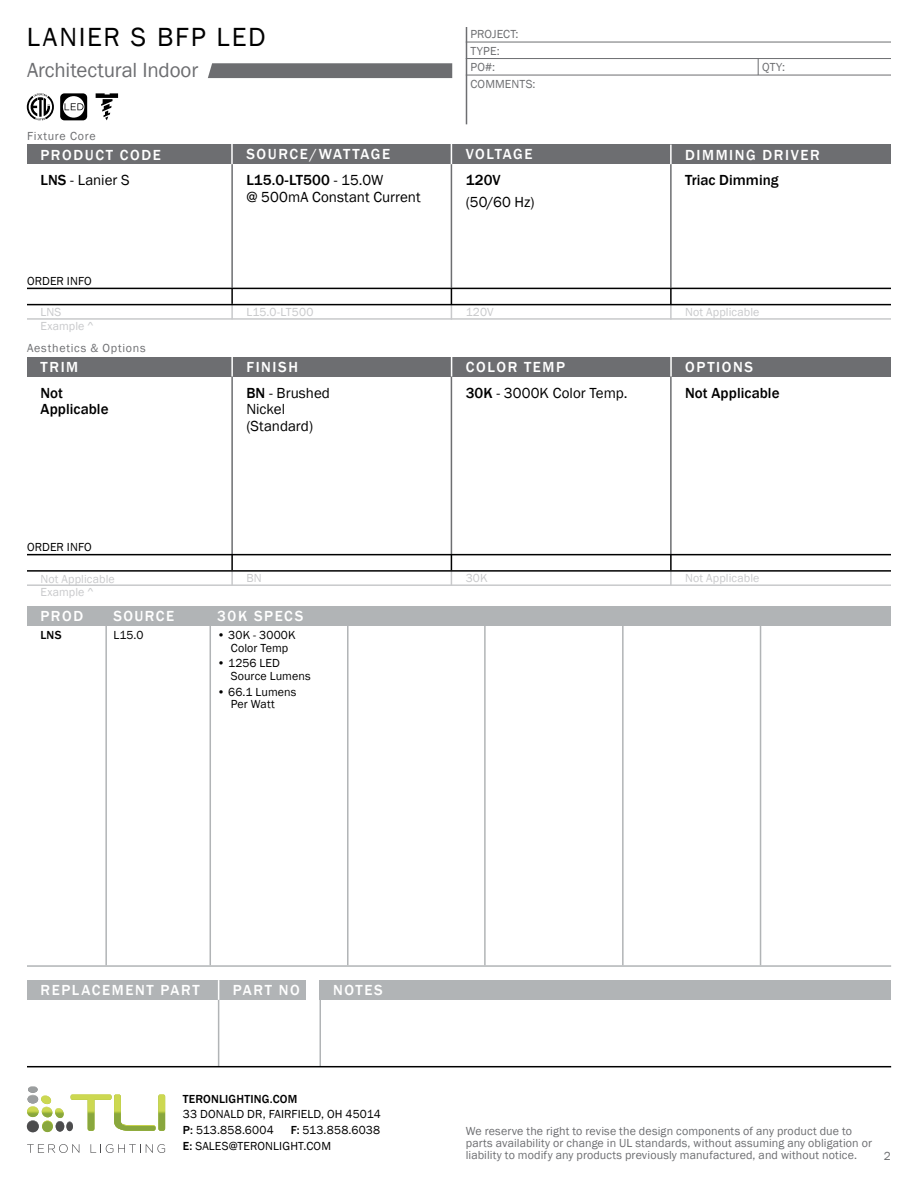
<style>
.page{position:relative;width:918px;height:1188px;background:#fff}
.page>*{position:absolute;margin:0;border:0;box-sizing:border-box;transform-origin:0 0}
.t1{font:27px "Franklin Gothic";letter-spacing:.065em;color:#000}
.t2{font:21px "Franklin Gothic";letter-spacing:-.01em;color:#6d6e71}
.t3{font:500 15px "Franklin Gothic";letter-spacing:.105em;color:#fff}
.t4{font:15px/16.5px "Franklin Gothic";color:#000}
.t5{font:500 15px/16.5px "Franklin Gothic";letter-spacing:.005em;color:#000}
.t6{font:12px/12px "Franklin Gothic";letter-spacing:.01em;color:#6d6e71}
.t7{font:12px/12.8px "Franklin Gothic";letter-spacing:.01em;color:#000}
.t8{font:12px "Franklin Gothic";letter-spacing:.01em;color:#c8c9cb}
.t9{font:500 12px "Franklin Gothic";letter-spacing:.015em;color:#000}
.t10{font:12px "Franklin Gothic";letter-spacing:.065em;color:#6d6e71}
.t11{font:12px "Franklin Gothic";letter-spacing:.06em;color:#6d6e71}
.s1{font-weight:500}
</style>
<div class="page">
<hr style="left:218px;top:997px;width:1px;height:70px;background:#b1b4b6">
<hr style="left:231px;top:370px;width:2px;height:185px;background:#6d6e71">
<hr style="left:670px;top:370px;width:2px;height:185px;background:#6d6e71">
<hr style="left:451px;top:370px;width:1px;height:185px;background:#6d6e71">
<hr style="left:231px;top:158px;width:2px;height:130px;background:#6d6e71">
<hr style="left:670px;top:158px;width:2px;height:130px;background:#6d6e71">
<hr style="left:451px;top:158px;width:1px;height:130px;background:#6d6e71">
<div style="left:27px;top:145px;width:864px;height:19px;background:#6d6e71"></div>
<hr style="left:466px;top:27px;width:1px;height:97px;background:#6d6e71">
<hr style="left:466px;top:42px;width:425px;height:1px;background:#6d6e71">
<hr style="left:466px;top:58px;width:425px;height:1px;background:#6d6e71">
<hr style="left:466px;top:75px;width:425px;height:1px;background:#6d6e71">
<hr style="left:231px;top:141px;width:2px;height:23px;background:#fff">
<svg style="left:670px;top:145px;width:2px;height:19px"></svg>
<svg style="left:451px;top:145px;width:1px;height:19px"></svg>
<div style="left:27px;top:357px;width:864px;height:20px;background:#6d6e71"></div>
<div style="left:27px;top:606px;width:864px;height:20px;background:#b1b4b6"></div>
<hr style="left:231px;top:351px;width:2px;height:26px;background:#fff">
<hr style="left:670px;top:354px;width:2px;height:23px;background:#fff">
<svg style="left:451px;top:357px;width:1px;height:20px"></svg>
<div style="left:27px;top:980px;width:279px;height:20px;background:#b1b4b6"></div>
<div style="left:320px;top:980px;width:571px;height:20px;background:#b1b4b6"></div>
<svg style="left:758px;top:59px;width:1px;height:16px"></svg>
<svg style="left:670px;top:289px;width:2px;height:29px"></svg>
<svg style="left:451px;top:289px;width:1px;height:29px"></svg>
<svg style="left:231px;top:289px;width:2px;height:29px"></svg>
<hr style="left:27px;top:288px;width:864px;height:1px;background:#000">
<hr style="left:27px;top:304px;width:864px;height:1px;background:#000">
<hr style="left:27px;top:318px;width:864px;height:2px;background:#c8c9cb">
<svg style="left:670px;top:555px;width:2px;height:29px"></svg>
<svg style="left:451px;top:555px;width:1px;height:29px"></svg>
<svg style="left:231px;top:555px;width:2px;height:29px"></svg>
<hr style="left:27px;top:554px;width:864px;height:1px;background:#000">
<hr style="left:27px;top:570px;width:864px;height:2px;background:#000">
<hr style="left:27px;top:584px;width:864px;height:2px;background:#c8c9cb">
<hr style="left:105px;top:610px;width:2px;height:355px;background:#b1b4b6">
<hr style="left:622px;top:610px;width:2px;height:355px;background:#b1b4b6">
<hr style="left:760px;top:610px;width:1px;height:355px;background:#b1b4b6">
<hr style="left:210px;top:610px;width:1px;height:355px;background:#b1b4b6">
<hr style="left:347px;top:610px;width:2px;height:355px;background:#b1b4b6">
<hr style="left:484px;top:610px;width:2px;height:355px;background:#b1b4b6">
<hr style="left:27px;top:965px;width:864px;height:2px;background:#b1b4b6">
<svg style="left:218px;top:980px;width:1px;height:20px"></svg>
<hr style="left:320px;top:997px;width:1px;height:70px;background:#b1b4b6">
<svg style="left:208px;top:63px;width:244px;height:15px;background:#707174"></svg>
<svg style="left:96px;top:93px;width:22px;height:27px"></svg>
<svg style="left:60px;top:93px;width:27px;height:27px"></svg>
<svg style="left:27px;top:93px;width:27px;height:27px"></svg>
<hr style="left:27px;top:1066px;width:864px;height:1px;background:#000">
<svg style="left:27px;top:1086px;width:138px;height:46px"></svg>
<svg style="left:27px;top:1144px;width:52px;height:9px"></svg>
<svg style="left:91px;top:1144px;width:74px;height:9px"></svg>
<h1 class="t1" style="left:27px;top:20px;width:240px">LANIER S BFP LED</h1>
<h2 class="t2" style="left:27px;top:57px;width:173px">Architectural Indoor</h2>
<p class="t11" style="left:27px;top:129px;width:70px">Fixture Core</p>
<p class="t6" style="left:470px;top:26px;width:50px;line-height:16.4px">PROJECT:<br>TYPE:</p>
<p class="t6" style="left:470px;top:78px;width:67px">COMMENTS:</p>
<p class="t6" style="left:470px;top:61px;width:26px">PO#:</p>
<p class="t6" style="left:762px;top:61px;width:24px">QTY:</p>
<p class="t3" style="left:40px;top:146px;width:122px">PRODUCT CODE</p>
<p class="t3" style="left:246px;top:145px;width:145px">SOURCE/WATTAGE</p>
<p class="t3" style="left:466px;top:145px;width:68px">VOLTAGE</p>
<p class="t3" style="left:685px;top:146px;width:136px">DIMMING DRIVER</p>
<p class="t4" style="left:40px;top:172px;width:91px"><span class="s1">LNS</span> - Lanier S</p>
<p class="t4" style="left:246px;top:172px;width:176px"><span class="s1">L15.0-LT500</span> - 15.0W<br>@ 500mA Constant Current</p>
<p class="t7" style="left:27px;top:275px;width:66px">ORDER INFO</p>
<p class="t5" style="left:466px;top:172px;width:36px">120V</p>
<p class="t4" style="left:466px;top:194px;width:70px">(50/60 Hz)</p>
<p class="t5" style="left:685px;top:172px;width:95px">Triac Dimming</p>
<p class="t8" style="left:41px;top:305px;width:22px">LNS</p>
<p class="t8" style="left:246px;top:305px;width:69px">L15.0-LT500</p>
<p class="t8" style="left:466px;top:305px;width:29px">120V</p>
<p class="t8" style="left:685px;top:305px;width:76px">Not Applicable</p>
<p class="t8" style="left:40px;top:319px;width:55px">Example ^</p>
<p class="t10" style="left:27px;top:341px;width:120px">Aesthetics &amp; Options</p>
<p class="t3" style="left:41px;top:358px;width:39px">TRIM</p>
<p class="t3" style="left:247px;top:358px;width:53px">FINISH</p>
<p class="t3" style="left:466px;top:358px;width:101px">COLOR TEMP</p>
<p class="t3" style="left:685px;top:358px;width:69px">OPTIONS</p>
<p class="t5" style="left:40px;top:385px;width:70px">Not<br>Applicable</p>
<p class="t7" style="left:27px;top:541px;width:66px">ORDER INFO</p>
<p class="t4" style="left:466px;top:385px;width:163px"><span class="s1">30K</span> - 3000K Color Temp.</p>
<p class="t4" style="left:246px;top:385px;width:85px"><span class="s1">BN</span> - Brushed</p>
<p class="t5" style="left:685px;top:385px;width:96px">Not Applicable</p>
<p class="t4" style="left:246px;top:401px;width:68px">Nickel (Standard)</p>
<p class="t8" style="left:41px;top:571px;width:76px">Not Applicable</p>
<p class="t8" style="left:246px;top:571px;width:17px">BN</p>
<p class="t8" style="left:466px;top:571px;width:23px">30K</p>
<p class="t8" style="left:685px;top:571px;width:76px">Not Applicable</p>
<p class="t3" style="left:217px;top:606px;width:88px">30K SPECS</p>
<p class="t9" style="left:40px;top:628px;width:23px">LNS</p>
<p class="t7" style="left:113px;top:629px;width:32px">L15.0</p>
<p class="t7" style="left:217px;top:629px;width:80px;text-align:center">• 30K - 3000K<br>Color Temp</p>
<p class="t7" style="left:231px;top:657px;width:81px;text-indent:-13px">• 1256 LED<br>Source Lumens</p>
<p class="t7" style="left:231px;top:686px;width:67px;text-indent:-13px">• 66.1 Lumens<br>Per Watt</p>
<p class="t8" style="left:40px;top:585px;width:55px">Example ^</p>
<p class="t3" style="left:40px;top:606px;width:44px">PROD</p>
<p class="t3" style="left:113px;top:606px;width:62px">SOURCE</p>
<p class="t3" style="left:40px;top:981px;width:161px">REPLACEMENT PART</p>
<p class="t3" style="left:233px;top:981px;width:69px">PART NO</p>
<p class="t3" style="left:333px;top:981px;width:51px">NOTES</p>
<p class="t9" style="left:183px;top:1091px;width:116px">TERONLIGHTING.COM</p>
<p class="t7" style="left:183px;top:1107px;width:200px;line-height:15.8px">33 DONALD DR, FAIRFIELD, OH 45014<br><span class="s1">P:</span> 513.858.6004</p>
<p class="t7" style="left:183px;top:1123px;width:199px;line-height:15.8px;text-indent:108px"><span class="s1">F:</span> 513.858.6038<br><span class="s1">E:</span> SALES@TERONLIGHT.COM</p>
<p class="t6" style="left:466px;top:1125px;width:408px">We reserve the right to revise the design components of any product due to parts availability or change in UL standards, without assuming any obligation or liability to modify any products previously manufactured, and without notice.</p>
<p class="t6" style="left:884px;top:1150px;width:9px">2</p>
</div>
